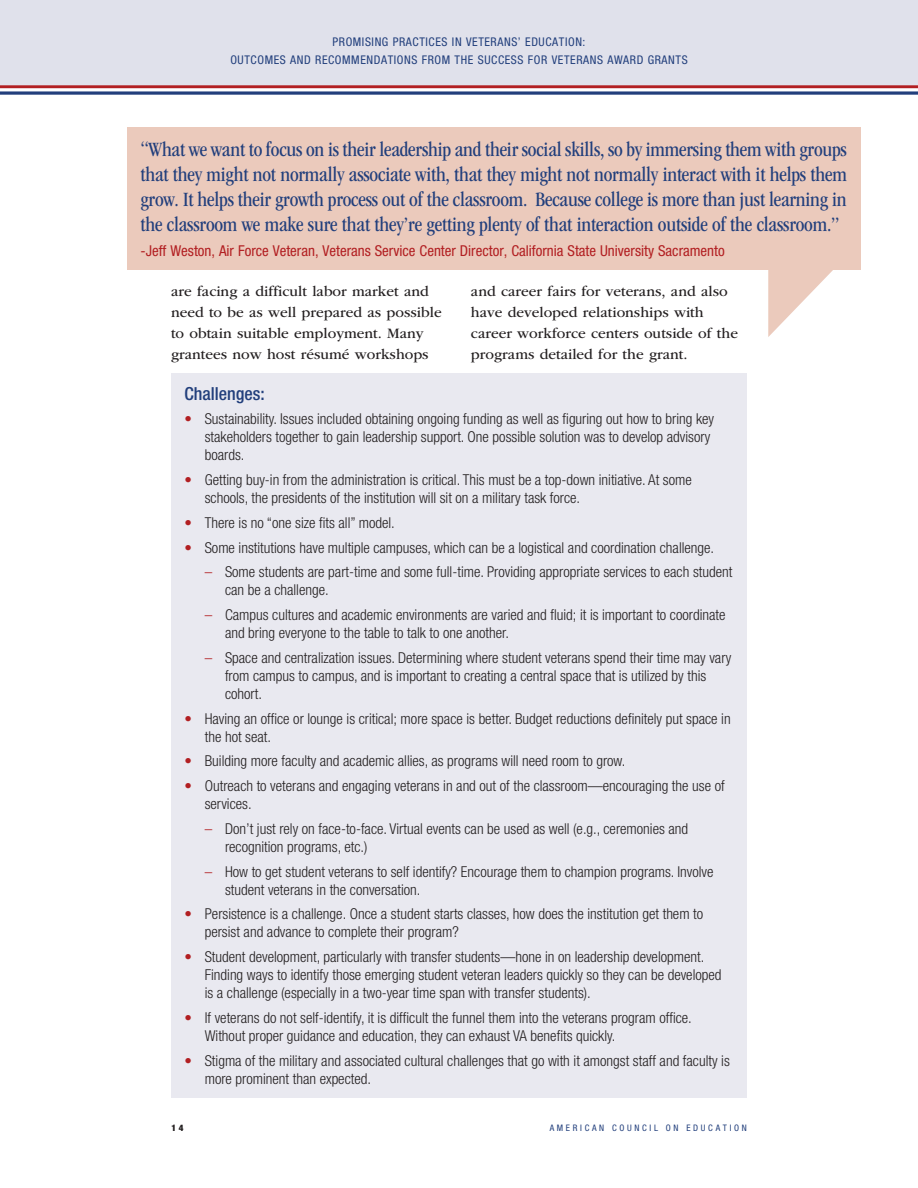
<style>
.page{position:relative;width:918px;height:1188px;background:#fff}
.page>*{position:absolute;margin:0;border:0;box-sizing:border-box;transform-origin:0 0}
.t1{font:condensed 21px/25.2px "ITC Garamond Std";letter-spacing:-.01em;color:#223f7c;text-align:justify}
.t2{font:500 condensed 18px "Helvetica Neue LT Std";color:#223f7c}
.t3{font:300 condensed 15px/18px "Helvetica Neue LT Std";color:#231f20}
.t4{font:15px/21px "ITC Garamond Std";color:#231f20}
.t5{font:condensed 15px "Helvetica Neue LT Std";color:#b21f22}
.t6{font:condensed 12px/18px "Helvetica Neue LT Std";letter-spacing:.05em;color:#223f7c;text-align:center}
.t7{font:condensed 9px "Helvetica Neue LT Std";letter-spacing:.3em;color:#223f7c}
.t8{font:900 condensed 9px "Helvetica Neue LT Std";color:#231f20}
.s1{color:#b21f22}
</style>
<div class="page">
<div style="left:0;top:0;width:918px;height:90px;background:#e0e1eb"></div>
<svg style="left:0;top:85px;width:917px;height:3px;background:#b63336"></svg>
<svg style="left:0;top:88px;width:917px;height:2px;background:#f4e6e7"></svg>
<svg style="left:0;top:91px;width:917px;height:4px;background:#4c6495"></svg>
<div style="left:127px;top:128px;width:733px;height:142px;background:#ebcabc"></div>
<svg style="left:768px;top:270px;width:65px;height:67px"></svg>
<div style="left:171px;top:373px;width:576px;height:725px;background:#e9e9f0"></div>
<p class="t6" style="left:230px;top:32px;width:458px">PROMISING PRACTICES IN VETERANS’ EDUCATION:<br>OUTCOMES AND RECOMMENDATIONS FRO M THE SUCCESS FOR VETERANS AWARD GRANTS</p>
<p class="t1" style="left:140px;top:137px;width:708px">“What we want to focus on is their leadership and their social skills, so by immersing them with groups that they might not normally associate with, that they might not normally interact with it helps them grow. It helps their growth process out of the classroom. Because college is more than just learning in the classroom we make sure that they’re getting plenty of that interaction outside of the classroom.”</p>
<p class="t5" style="left:140px;top:242px;width:586px">-JEFF WESTON, AIR FORCE VETERAN, VETERANS SERVICE CENTER DIRECTOR, CALIFORNIA STATE UNIVERSITY SACRAMENTO</p>
<p class="t4" style="left:171px;top:280px;width:272px">are facing a difficult labor market and need to be as well prepared as possible to obtain suitable employment. Many grantees now host résumé workshops</p>
<p class="t4" style="left:471px;top:280px;width:269px">and career fairs for veterans, and also have developed relationships with career workforce centers outside of the programs detailed for the grant.</p>
<p class="t2" style="left:185px;top:383px;width:82px">Challenges:</p>
<p class="t3" style="left:205px;top:410px;width:511px;text-indent:-20px"><span class="s1">•</span> Sustainability. Issues included obtaining ongoing funding as well as figuring out how to bring key stakeholders together to gain leadership support. One possible solution was to develop advisory boards.</p>
<p class="t3" style="left:205px;top:471px;width:489px;text-indent:-20px"><span class="s1">•</span> Getting buy-in from the administration is critical. This must be a top-down initiative. At some schools, the presidents of the institution will sit on a military task force.</p>
<p class="t3" style="left:185px;top:514px;width:212px"><span class="s1">•</span> There is no “one size fits all” model.</p>
<p class="t3" style="left:185px;top:538px;width:531px"><span class="s1">•</span> Some institutions have multiple campuses, which can be a logistical and coordination challenge.</p>
<p class="t3" style="left:225px;top:563px;width:509px;text-indent:-20px"><span class="s1">–</span> Some students are part-time and some full-time. Providing appropriate services to each student can be a challenge.</p>
<p class="t3" style="left:225px;top:606px;width:502px;text-indent:-20px"><span class="s1">–</span> Campus cultures and academic environments are varied and fluid; it is important to coordinate and bring everyone to the table to talk to one another.</p>
<p class="t3" style="left:225px;top:649px;width:508px;text-indent:-20px"><span class="s1">–</span> Space and centralization issues. Determining where student veterans spend their time may vary from campus to campus, and is important to creating a central space that is utilized by this cohort.</p>
<p class="t3" style="left:205px;top:709px;width:527px;text-indent:-20px"><span class="s1">•</span> Having an office or lounge is critical; more space is better. Budget reductions definitely put space in the hot seat.</p>
<p class="t3" style="left:185px;top:752px;width:442px"><span class="s1">•</span> Building more faculty and academic allies, as programs will need room to grow.</p>
<p class="t3" style="left:205px;top:777px;width:521px;text-indent:-20px"><span class="s1">•</span> Outreach to veterans and engaging veterans in and out of the classroom—encouraging the use of services.</p>
<p class="t3" style="left:225px;top:820px;width:465px;text-indent:-20px"><span class="s1">–</span> Don’t just rely on face-to-face. Virtual events can be used as well (e.g., ceremonies and recognition programs, etc.)</p>
<p class="t3" style="left:225px;top:862px;width:490px;text-indent:-20px"><span class="s1">–</span> How to get student veterans to self identify? Encourage them to champion programs. Involve student veterans in the conversation.</p>
<p class="t3" style="left:205px;top:905px;width:500px;text-indent:-20px"><span class="s1">•</span> Persistence is a challenge. Once a student starts classes, how does the institution get them to persist and advance to complete their program?</p>
<p class="t3" style="left:205px;top:948px;width:518px;text-indent:-20px"><span class="s1">•</span> Student development, particularly with transfer students—hone in on leadership development.<br>Finding ways to identify those emerging student veteran leaders quickly so they can be developed is a challenge (especially in a two-year time span with transfer students).</p>
<p class="t3" style="left:205px;top:1009px;width:489px;text-indent:-20px"><span class="s1">•</span> If veterans do not self-identify, it is difficult the funnel them into the veterans program office.<br>Without proper guidance and education, they can exhaust VA benefits quickly.</p>
<p class="t3" style="left:205px;top:1051px;width:527px;text-indent:-20px"><span class="s1">•</span> Stigma of the military and associated cultural challenges that go with it amongst staff and faculty is more prominent than expected.</p>
<p class="t8" style="left:171px;top:1122px;width:14px">1 4</p>
<p class="t7" style="left:550px;top:1123px;width:199px">AMER ICAN CO UNCIL O N EDUCATIO N</p>
</div>
